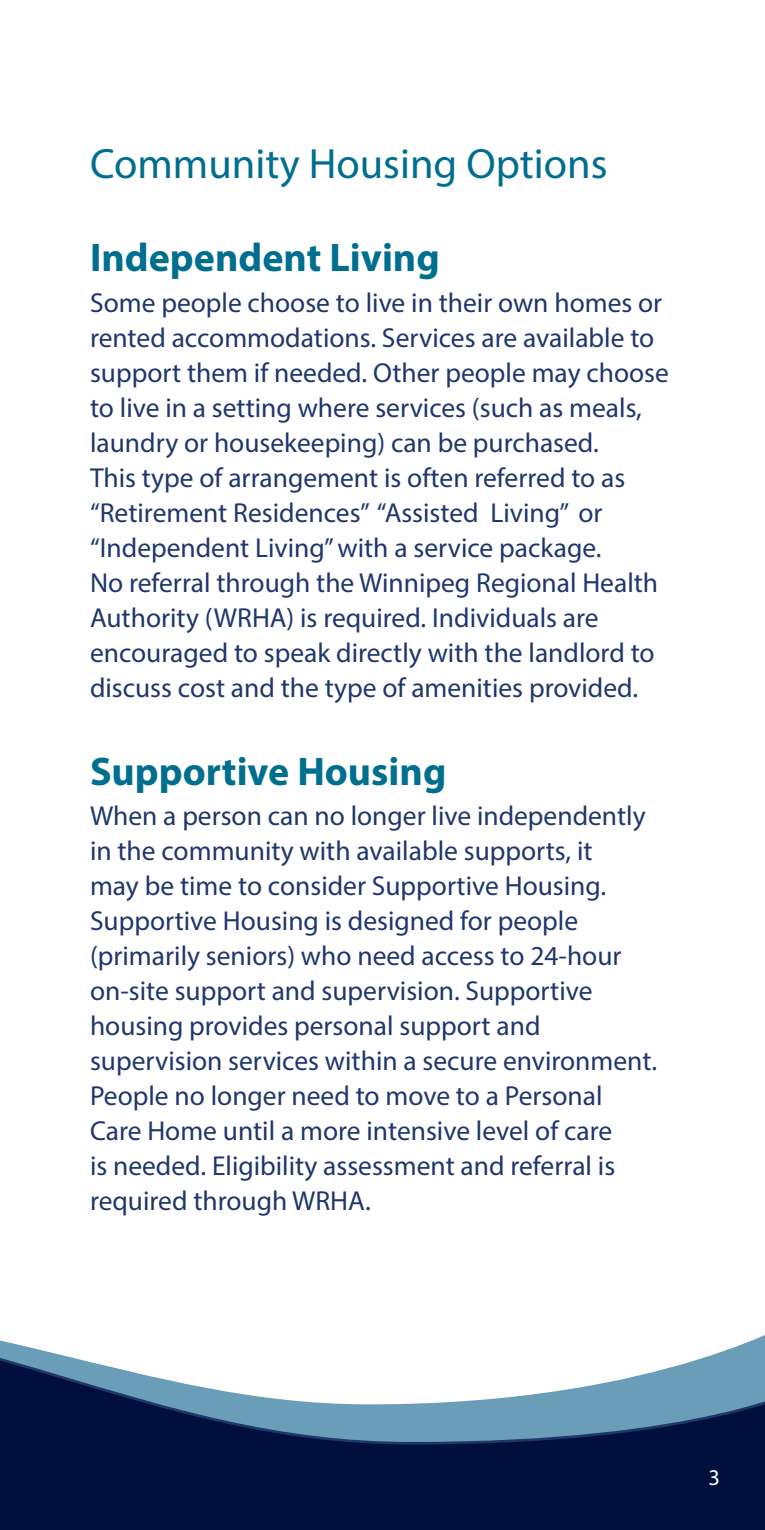
<style>
.page{position:relative;width:765px;height:1530px;background:#fff}
.page>*{position:absolute;margin:0;border:0;box-sizing:border-box;transform-origin:0 0}
.t1{font:42.5px "Myriad Pro";color:#006e8f}
.t2{font:700 40px "Myriad Pro";color:#006e8f}
.t3{font:27.5px/35px "Myriad Pro";color:#1f376c}
.t4{font:22.5px "Myriad Pro";color:#fff}
</style>
<div class="page">
<svg style="left:0;top:1335px;width:765px;height:195px"></svg>
<h1 class="t1" style="left:90px;top:138px;width:519px">Community Housing Options</h1>
<h2 class="t2" style="left:90px;top:232px;width:351px">Independent Living</h2>
<p class="t3" style="left:90px;top:285px;width:580px">Some people choose to live in their own homes or rented accommodations. Services are available to support them if needed. Other people may choose to live in a setting where services (such as meals, laundry or housekeeping) can be purchased.<br>This type of arrangement is often referred to as “Retirement Residences” “Assisted Living” or “Independent Living” with a service package.<br>No referral through the Winnipeg Regional Health Authority (WRHA) is required. Individuals are encouraged to speak directly with the landlord to discuss cost and the type of amenities provided.</p>
<h2 class="t2" style="left:90px;top:745px;width:358px">Supportive Housing</h2>
<p class="t3" style="left:90px;top:798px;width:569px">When a person can no longer live independently in the community with available supports, it<br>may be time to consider Supportive Housing.<br>Supportive Housing is designed for people (primarily seniors) who need access to 24-hour on-site support and supervision. Supportive housing provides personal support and supervision services within a secure environment.<br>People no longer need to move to a Personal Care Home until a more intensive level of care<br>is needed. Eligibility assessment and referral is required through WRHA.</p>
<p class="t4" style="left:708px;top:1464px;width:13px">3</p>
</div>
